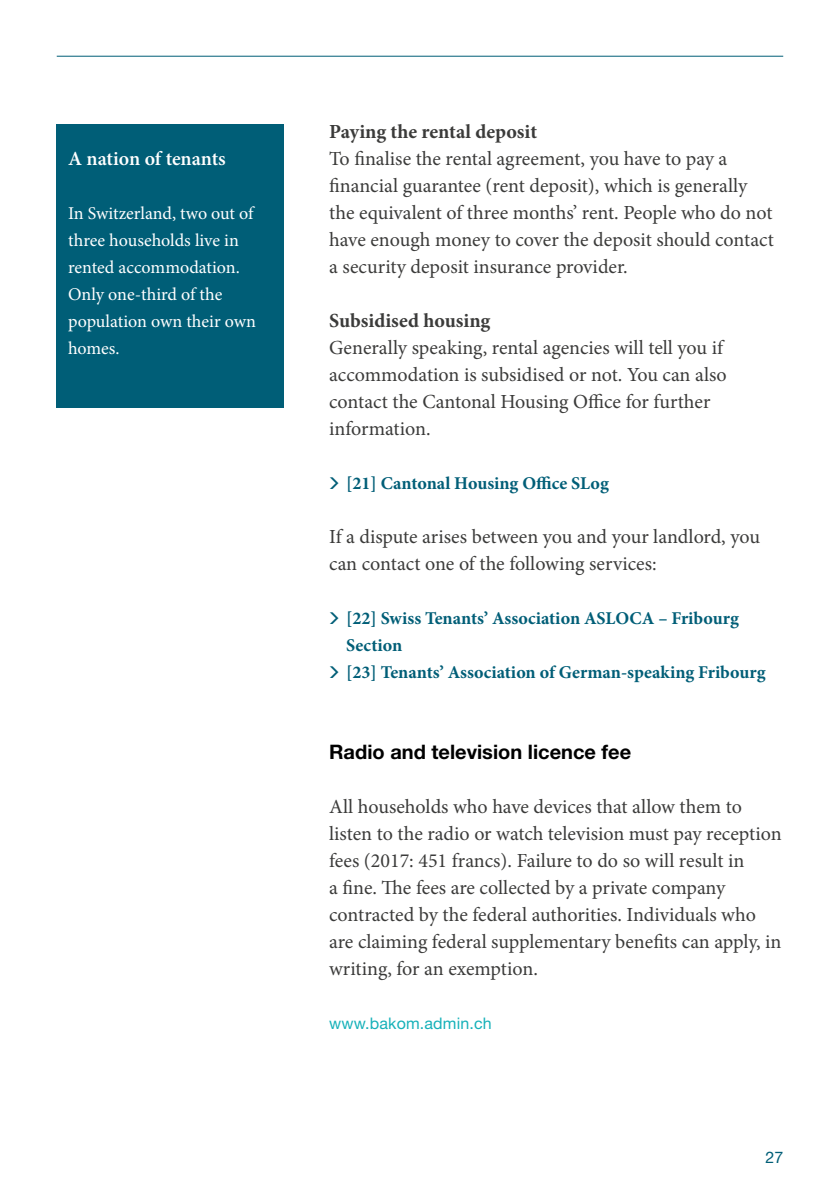
<style>
.page{position:relative;width:840px;height:1191px;background:#fff}
.page>*{position:absolute;margin:0;border:0;box-sizing:border-box;transform-origin:0 0}
.t1{font:20px/27px "Minion Pro";color:#3b3b3a}
.t2{font:700 20px "Minion Pro";color:#3b3b3a}
.t3{font:700 20px "Helvetica Neue";color:#000}
.t4{font:600 20px "Minion Pro";letter-spacing:-.005em;color:#fff}
.t5{font:700 18px/27px "Minion Pro";color:#005e77}
.t6{font:18px/27px "Minion Pro";letter-spacing:-.005em;color:#fff}
.t7{font:16px "Helvetica Neue";letter-spacing:.01em;color:#16b1b9}
.t8{font:16px "Helvetica Neue";color:#005e77}
</style>
<div class="page">
<hr style="left:57px;top:56px;width:725px;height:1px;background:#005e77">
<div style="left:57px;top:124px;width:226px;height:284px;background:#005e77"></div>
<p class="t4" style="left:68px;top:144px;width:159px">A nation of tenants</p>
<p class="t6" style="left:68px;top:200px;width:189px">In Switzerland, two out of three households live in rented accommodation.<br>Only one-third of the population own their own homes.</p>
<p class="t2" style="left:329px;top:117px;width:209px">Paying the rental deposit</p>
<p class="t1" style="left:329px;top:145px;width:446px">To finalise the rental agreement, you have to pay a financial guarantee (rent deposit), which is generally the equivalent of three months’ rent. People who do not have enough money to cover the deposit should contact a security deposit insurance provider.</p>
<p class="t2" style="left:329px;top:306px;width:163px">Subsidised housing</p>
<p class="t1" style="left:329px;top:334px;width:399px">Generally speaking, rental agencies will tell you if accommodation is subsidised or not. You can also contact the Cantonal Housing Office for further information.</p>
<p class="t5" style="left:346px;top:469px;width:264px">[21] Cantonal Housing Office SLog</p>
<p class="t1" style="left:329px;top:523px;width:432px">If a dispute arises between you and your landlord, you can contact one of the following services:</p>
<p class="t5" style="left:346px;top:604px;width:420px">[22] Swiss Tenants’ Association ASLOCA – Fribourg<br>Section<br>[23] Tenants’ Association of German-speaking Fribourg</p>
<p class="t3" style="left:329px;top:739px;width:303px">Radio and television licence fee</p>
<p class="t1" style="left:329px;top:793px;width:454px">All households who have devices that allow them to listen to the radio or watch television must pay reception fees (2017: 451 francs). Failure to do so will result in<br>a fine. The fees are collected by a private company contracted by the federal authorities. Individuals who are claiming federal supplementary benefits can apply, in writing, for an exemption.</p>
<p class="t7" style="left:329px;top:1013px;width:164px">www.bakom.admin.ch</p>
<p class="t8" style="left:765px;top:1147px;width:19px">27</p>
</div>
